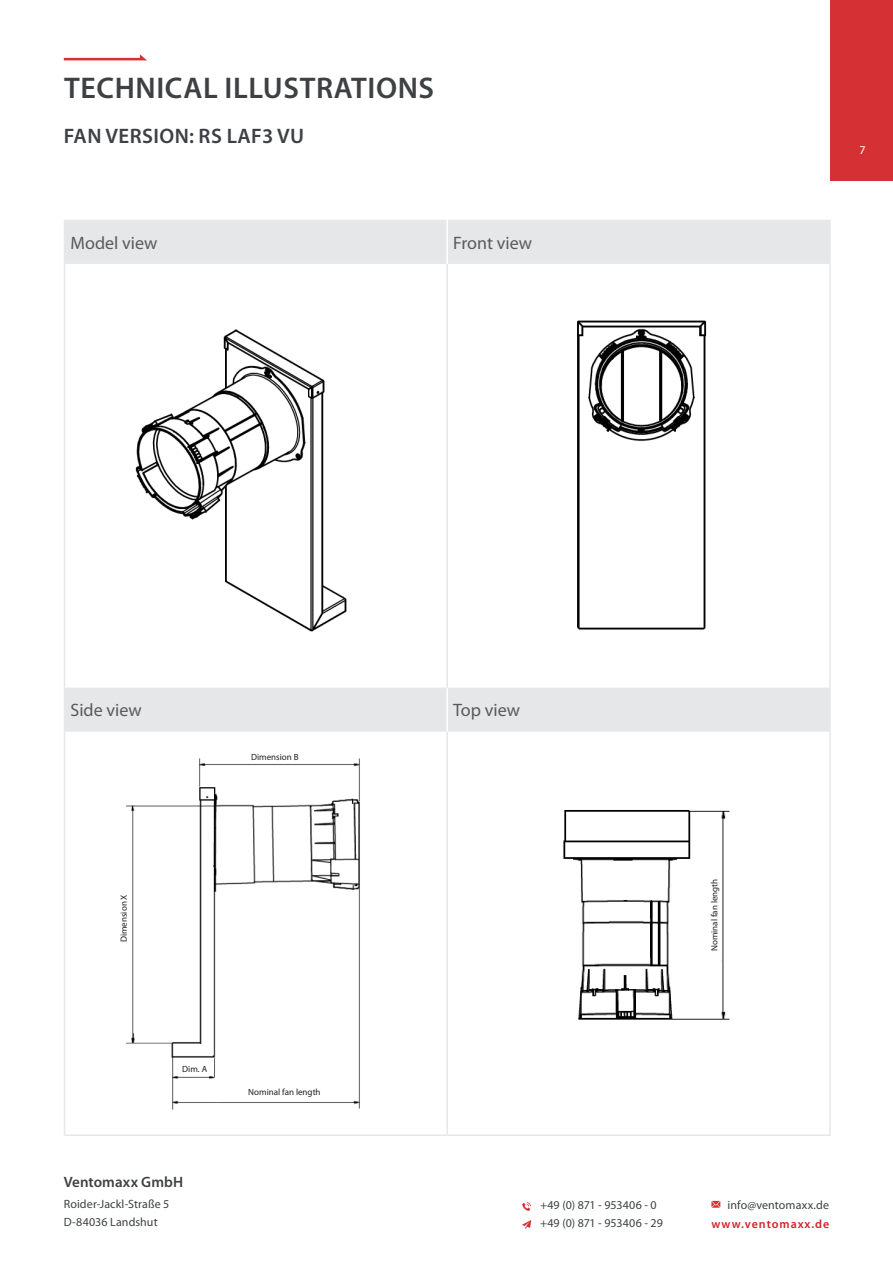
<style>
.page{position:relative;width:893px;height:1263px;background:#fff}
.page>*{position:absolute;margin:0;border:0;box-sizing:border-box;transform-origin:0 0}
.Kapitel-Headline{font:600 30px "Myriad Pro";letter-spacing:.02em;color:#3e4143}
.Baureihe-Headline{font:600 21px "Myriad Pro";letter-spacing:.02em;color:#3d4144}
.t1{font:18px "Myriad Pro";color:#595a5b}
.t2{font:600 15px "Myriad Pro";color:#3d4144}
.t3{font:12px/18px "Myriad Pro";letter-spacing:.005em;color:#3d4144}
.t4{font:600 12px "Myriad Pro";letter-spacing:.08em;color:#d1232a}
.Seitenzahl{font:12px "Myriad Pro";color:#fff}
.t5{font:9px "Myriad Pro";color:#231f20}
</style>
<div class="page">
<img style="left:126px;top:758px;width:234px;height:352px">
<svg style="left:65px;top:221px;width:764px;height:509px"></svg>
<hr style="left:64px;top:220px;width:383px;height:1px;background:#e6e7e9">
<hr style="left:64px;top:221px;width:1px;height:41px;background:#e6e7e9">
<hr style="left:447px;top:220px;width:384px;height:1px;background:#e6e7e9">
<hr style="left:829px;top:221px;width:2px;height:41px;background:#e6e7e9">
<hr style="left:64px;top:689px;width:1px;height:41px;background:#e6e7e9">
<hr style="left:829px;top:689px;width:2px;height:41px;background:#e6e7e9">
<hr style="left:64px;top:730px;width:383px;height:2px;background:#e6e7e9">
<hr style="left:64px;top:732px;width:1px;height:402px;background:#e6e7e9">
<hr style="left:447px;top:730px;width:384px;height:2px;background:#e6e7e9">
<hr style="left:446px;top:732px;width:2px;height:402px;background:#e6e7e9">
<hr style="left:829px;top:732px;width:2px;height:402px;background:#e6e7e9">
<hr style="left:64px;top:1134px;width:383px;height:2px;background:#e6e7e9">
<hr style="left:447px;top:1134px;width:384px;height:2px;background:#e6e7e9">
<hr style="left:64px;top:262px;width:383px;height:2px;background:#e6e7e9">
<hr style="left:64px;top:264px;width:1px;height:424px;background:#e6e7e9">
<hr style="left:447px;top:262px;width:384px;height:2px;background:#e6e7e9">
<hr style="left:446px;top:264px;width:2px;height:424px;background:#e6e7e9">
<hr style="left:829px;top:264px;width:2px;height:424px;background:#e6e7e9">
<hr style="left:64px;top:688px;width:383px;height:1px;background:#e6e7e9">
<hr style="left:447px;top:688px;width:384px;height:1px;background:#e6e7e9">
<hr style="left:446px;top:220px;width:2px;height:44px;background:#fff">
<hr style="left:446px;top:688px;width:2px;height:44px;background:#fff">
<img style="left:563px;top:810px;width:167px;height:210px">
<div style="left:708px;top:820px;width:13px;height:190px;background:#fff"></div>
<svg style="left:522px;top:1202px;width:9px;height:9px"></svg>
<svg style="left:522px;top:1220px;width:9px;height:9px"></svg>
<svg style="left:711px;top:1201px;width:9px;height:7px"></svg>
<svg style="left:64px;top:54px;width:83px;height:6px"></svg>
<div style="left:830px;top:0;width:63px;height:181px;background:#d53134"></div>
<img style="left:129px;top:317px;width:229px;height:319px">
<img style="left:553px;top:310px;width:175px;height:331px">
<p class="Kapitel-Headline" style="left:64px;top:69px;width:372px">TECHNICAL ILLUSTRATIONS</p>
<p class="Baureihe-Headline" style="left:64px;top:123px;width:242px">FAN VERSION: RS LAF3 VU</p>
<p class="t1" style="left:71px;top:231px;width:88px">Model view</p>
<p class="t1" style="left:453px;top:231px;width:80px">Front view</p>
<p class="Seitenzahl" style="left:859px;top:143px;width:8px">7</p>
<p class="t1" style="left:71px;top:699px;width:73px">Side view</p>
<p class="t1" style="left:453px;top:699px;width:68px">Top view</p>
<p class="t5" style="left:251px;top:752px;width:49px">Dimension B</p>
<p class="t5" style="left:118px;top:942px;width:49px;rotate:-90deg">Dimension X</p>
<p class="t5" style="left:182px;top:1063px;width:26px">Dim. A</p>
<p class="t5" style="left:248px;top:1087px;width:74px">Nominal fan length</p>
<p class="t5" style="left:709px;top:951px;width:74px;rotate:-90deg">Nominal fan length</p>
<p class="t2" style="left:64px;top:1172px;width:121px">Ventomaxx GmbH</p>
<p class="t3" style="left:64px;top:1195px;width:107px">Roider-Jackl-Straße 5<br>D-84036 Landshut</p>
<p class="t3" style="left:540px;top:1196px;width:124px">+49 (0) 871 - 953406 - 0 +49 (0) 871 - 953406 - 29</p>
<p class="t3" style="left:727px;top:1196px;width:103px">info@ventomaxx.de</p>
<p class="t4" style="left:711px;top:1216px;width:120px">www.ventomaxx.de</p>
</div>
